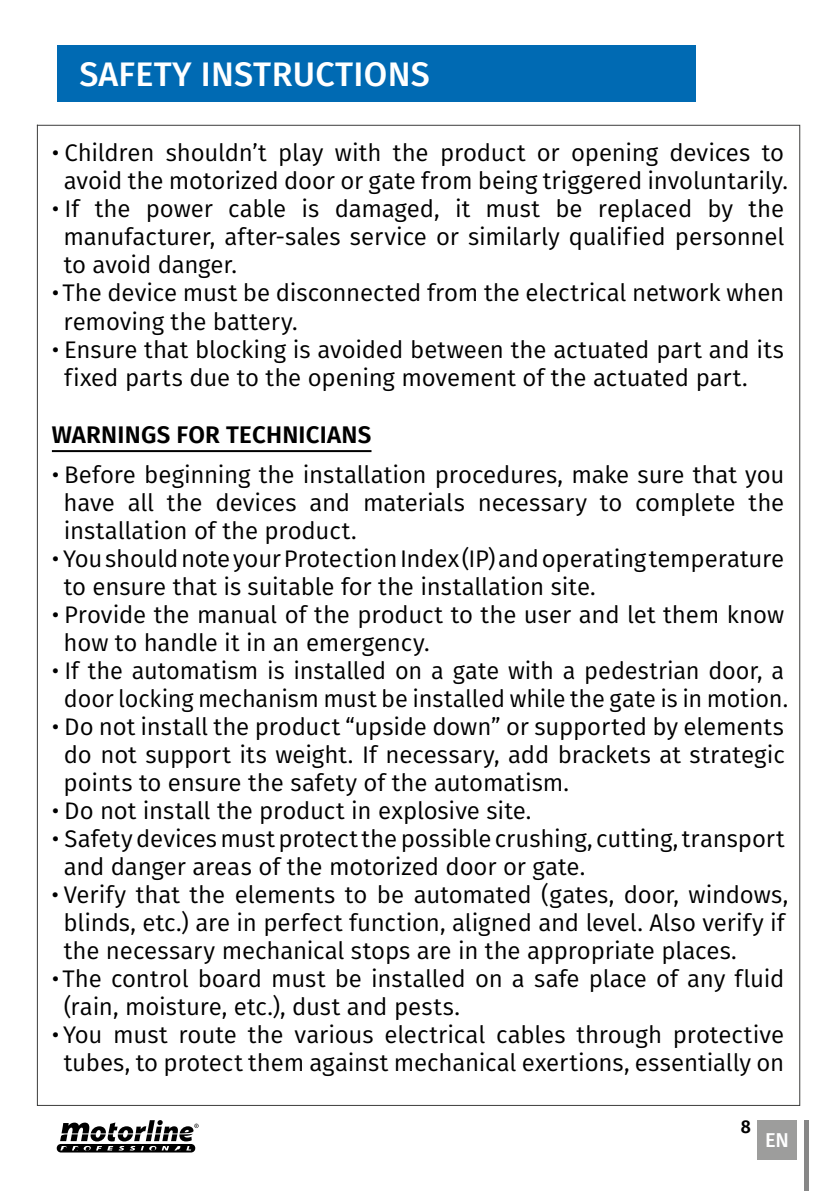
<style>
.page{position:relative;width:840px;height:1191px;background:#fff}
.page>*{position:absolute;margin:0;border:0;box-sizing:border-box;transform-origin:0 0}
.t1{font:500 34px "Fira Sans";letter-spacing:.01em;color:#fff}
.t2{font:24px/28px "Fira Sans";letter-spacing:-.005em;color:#000}
.t3{font:600 24px "Fira Sans";letter-spacing:.01em;color:#000}
.t4{font:500 20px "Fira Sans";color:#fff}
.t5{font:600 18px "Fira Sans";color:#000}
</style>
<div class="page">
<div style="left:756px;top:1120px;width:40px;height:39px;background:#9d9d9c"></div>
<div style="left:803px;top:1120px;width:5px;height:71px;background:#878787"></div>
<svg style="left:57px;top:1120px;width:141px;height:32px"></svg>
<div style="left:57px;top:45px;width:637px;height:57px;background:#006ab3"></div>
<hr style="left:52px;top:450px;width:319px;height:2px;background:#000">
<h1 class="t1" style="left:80px;top:46px;width:351px">SAFETY INSTRUCTIONS</h1>
<p class="t2" style="left:52px;top:138px;width:737px;text-align:center">• Children shouldn’t play with the product or opening devices to avoid the motorized door or gate from being triggered involuntarily.</p>
<p class="t2" style="left:64px;top:194px;width:721px;text-align:justify;text-indent:-12px">• If the power cable is damaged, it must be replaced by the manufacturer, after-sales service or similarly qualified personnel to avoid danger.</p>
<p class="t2" style="left:64px;top:278px;width:721px;text-indent:-12px">• The device must be disconnected from the electrical network when removing the battery.</p>
<p class="t2" style="left:64px;top:334px;width:721px;text-indent:-12px">• Ensure that blocking is avoided between the actuated part and its fixed parts due to the opening movement of the actuated part.</p>
<p class="t3" style="left:52px;top:415px;width:321px">WARNINGS FOR TECHNICIANS</p>
<p class="t2" style="left:64px;top:459px;width:722px;text-align:justify;text-indent:-12px">• Before beginning the installation procedures, make sure that you have all the devices and materials necessary to complete the installation of the product.</p>
<p class="t2" style="left:64px;top:543px;width:721px;text-indent:-12px">• You should note your Protection Index (IP) and operating temperature to ensure that is suitable for the installation site.</p>
<p class="t2" style="left:64px;top:599px;width:721px;text-indent:-12px">• Provide the manual of the product to the user and let them know how to handle it in an emergency.</p>
<p class="t2" style="left:52px;top:655px;width:737px;text-align:center">• If the automatism is installed on a gate with a pedestrian door, a door locking mechanism must be installed while the gate is in motion.</p>
<p class="t2" style="left:64px;top:711px;width:722px;text-align:justify;text-indent:-12px">• Do not install the product “upside down” or supported by elements do not support its weight. If necessary, add brackets at strategic points to ensure the safety of the automatism.</p>
<p class="t2" style="left:52px;top:795px;width:481px">• Do not install the product in explosive site.</p>
<p class="t2" style="left:64px;top:823px;width:722px;text-indent:-12px">• Safety devices must protect the possible crushing, cutting, transport and danger areas of the motorized door or gate.</p>
<p class="t2" style="left:64px;top:879px;width:726px;text-indent:-12px">• Verify that the elements to be automated (gates, door, windows, blinds, etc.) are in perfect function, aligned and level. Also verify if the necessary mechanical stops are in the appropriate places.</p>
<p class="t2" style="left:64px;top:963px;width:721px;text-indent:-12px">• The control board must be installed on a safe place of any fluid (rain, moisture, etc.), dust and pests.</p>
<p class="t2" style="left:52px;top:1019px;width:733px;text-align:center">• You must route the various electrical cables through protective tubes, to protect them against mechanical exertions, essentially on</p>
<p class="t5" style="left:740px;top:1111px;width:12px">8</p>
<p class="t4" style="left:764px;top:1123px;width:26px">EN</p>
</div>
